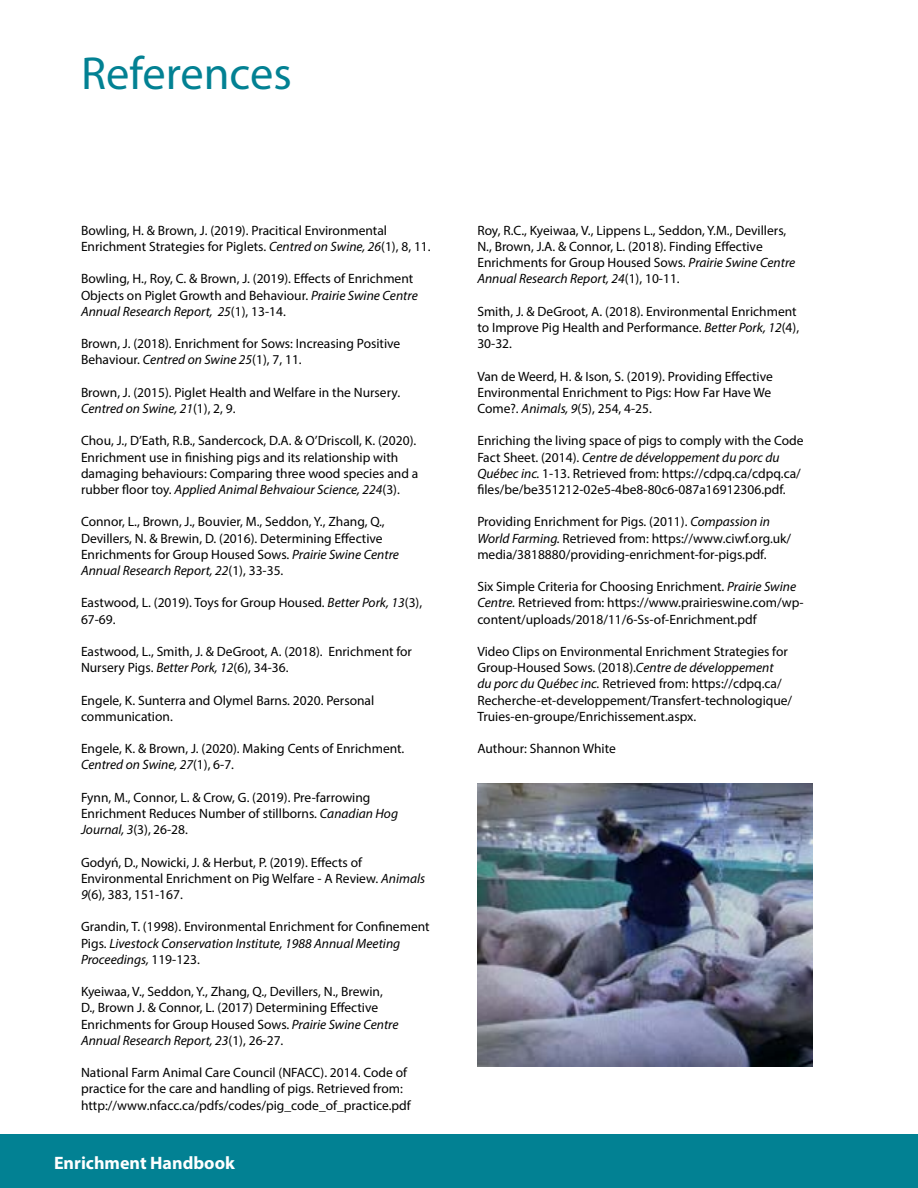
<style>
.page{position:relative;width:918px;height:1188px;background:#fff}
.page>*{position:absolute;margin:0;border:0;box-sizing:border-box;transform-origin:0 0}
.t1{font:46.5px "Myriad Pro";color:#028193}
.t2{font:700 18px "Myriad Pro";color:#fff}
.t3{font:13.5px/16.2px "Myriad Pro";color:#000}
.s1{font-style:italic}
</style>
<div class="page">
<div style="left:0;top:1134px;width:918px;height:54px;background:#028193"></div>
<img style="left:477px;top:783px;width:335px;height:284px">
<h1 class="t1" style="left:81px;top:45px;width:212px">References</h1>
<p class="t3" style="left:81px;top:222px;width:351px">Bowling, H. &amp; Brown, J. (2019). Pracitical Environmental<br>Enrichment Strategies for Piglets. <span class="s1">Centred on Swine, 26</span>(1), 8, 11.</p>
<p class="t3" style="left:81px;top:271px;width:338px">Bowling, H., Roy, C. &amp; Brown, J. (2019). Effects of Enrichment<br>Objects on Piglet Growth and Behaviour. <span class="s1">Prairie Swine Centre<br>Annual Research Report, 25</span>(1), 13-14.</p>
<p class="t3" style="left:81px;top:335px;width:321px">Brown, J. (2018). Enrichment for Sows: Increasing Positive<br>Behaviour. <span class="s1">Centred on Swine 25</span>(1), 7, 11.</p>
<p class="t3" style="left:81px;top:384px;width:321px">Brown, J. (2015). Piglet Health and Welfare in the Nursery.<br><span class="s1">Centred on Swine, 21</span>(1), 2, 9.</p>
<p class="t3" style="left:81px;top:433px;width:339px">Chou, J., D’Eath, R.B., Sandercock, D.A. &amp; O’Driscoll, K. (2020).<br>Enrichment use in finishing pigs and its relationship with damaging behaviours: Comparing three wood species and a rubber floor toy. <span class="s1">Applied Animal Behvaiour Science, 224</span>(3).</p>
<p class="t3" style="left:81px;top:514px;width:320px">Connor, L., Brown, J., Bouvier, M., Seddon, Y., Zhang, Q., Devillers, N. &amp; Brewin, D. (2016). Determining Effective Enrichments for Group Housed Sows. <span class="s1">Prairie Swine Centre Annual Research Report, 22</span>(1), 33-35.</p>
<p class="t3" style="left:81px;top:595px;width:343px">Eastwood, L. (2019). Toys for Group Housed. <span class="s1">Better Pork, 13</span>(3),<br>67-69.</p>
<p class="t3" style="left:81px;top:643px;width:333px">Eastwood, L., Smith, J. &amp; DeGroot, A. (2018). Enrichment for<br>Nursery Pigs. <span class="s1">Better Pork, 12</span>(6), 34-36.</p>
<p class="t3" style="left:81px;top:692px;width:295px">Engele, K. Sunterra and Olymel Barns. 2020. Personal communication.</p>
<p class="t3" style="left:81px;top:740px;width:325px">Engele, K. &amp; Brown, J. (2020). Making Cents of Enrichment.<br><span class="s1">Centred on Swine, 27</span>(1), 6-7.</p>
<p class="t3" style="left:81px;top:789px;width:319px">Fynn, M., Connor, L. &amp; Crow, G. (2019). Pre-farrowing<br>Enrichment Reduces Number of stillborns. <span class="s1">Canadian Hog<br>Journal, 3</span>(3), 26-28.</p>
<p class="t3" style="left:81px;top:854px;width:346px">Godyń, D., Nowicki, J. &amp; Herbut, P. (2019). Effects of<br>Environmental Enrichment on Pig Welfare - A Review. <span class="s1">Animals<br>9</span>(6), 383, 151-167.</p>
<p class="t3" style="left:81px;top:919px;width:350px">Grandin, T. (1998). Environmental Enrichment for Confinement<br>Pigs. <span class="s1">Livestock Conservation Institute, 1988 Annual Meeting<br>Proceedings,</span> 119-123.</p>
<p class="t3" style="left:81px;top:983px;width:319px">Kyeiwaa, V., Seddon, Y., Zhang, Q., Devillers, N., Brewin, D., Brown J. &amp; Connor, L. (2017) Determining Effective Enrichments for Group Housed Sows. <span class="s1">Prairie Swine Centre Annual Research Report, 23</span>(1), 26-27.</p>
<p class="t3" style="left:81px;top:1064px;width:331px">National Farm Animal Care Council (NFACC). 2014. Code of practice for the care and handling of pigs. Retrieved from: http://www.nfacc.ca/pdfs/codes/pig_code_of_practice.pdf</p>
<h2 class="t2" style="left:54px;top:1151px;width:182px">Enrichment Handbook</h2>
<p class="t3" style="left:477px;top:222px;width:320px">Roy, R.C., Kyeiwaa, V., Lippens L., Seddon, Y.M., Devillers, N., Brown, J.A. &amp; Connor, L. (2018). Finding Effective Enrichments for Group Housed Sows. <span class="s1">Prairie Swine Centre Annual Research Report, 24</span>(1), 10-11.</p>
<p class="t3" style="left:477px;top:303px;width:323px">Smith, J. &amp; DeGroot, A. (2018). Environmental Enrichment to Improve Pig Health and Performance. <span class="s1">Better Pork, 12</span>(4),<br>30-32.</p>
<p class="t3" style="left:477px;top:368px;width:297px">Van de Weerd, H. &amp; Ison, S. (2019). Providing Effective<br>Environmental Enrichment to Pigs: How Far Have We<br>Come?. <span class="s1">Animals, 9</span>(5), 254, 4-25.</p>
<p class="t3" style="left:477px;top:433px;width:328px">Enriching the living space of pigs to comply with the Code Fact Sheet. (2014). <span class="s1">Centre de développement du porc du Québec inc.</span> 1-13. Retrieved from: https://cdpq.ca/cdpq.ca/ files/be/be351212-02e5-4be8-80c6-087a16912306.pdf.</p>
<p class="t3" style="left:477px;top:514px;width:315px">Providing Enrichment for Pigs. (2011). <span class="s1">Compassion in<br>World Farming.</span> Retrieved from: https://www.ciwf.org.uk/ media/3818880/providing-enrichment-for-pigs.pdf.</p>
<p class="t3" style="left:477px;top:578px;width:328px">Six Simple Criteria for Choosing Enrichment. <span class="s1">Prairie Swine<br>Centre.</span> Retrieved from: https://www.prairieswine.com/wp&shy;content/uploads/2018/11/6-Ss-of-Enrichment.pdf</p>
<p class="t3" style="left:477px;top:643px;width:316px">Video Clips on Environmental Enrichment Strategies for Group-Housed Sows. (2018).<span class="s1">Centre de développement<br>du porc du Québec inc.</span> Retrieved from: https://cdpq.ca/ Recherche-et-developpement/Transfert-technologique/ Truies-en-groupe/Enrichissement.aspx.</p>
<p class="t3" style="left:477px;top:740px;width:140px">Authour: Shannon White</p>
</div>
